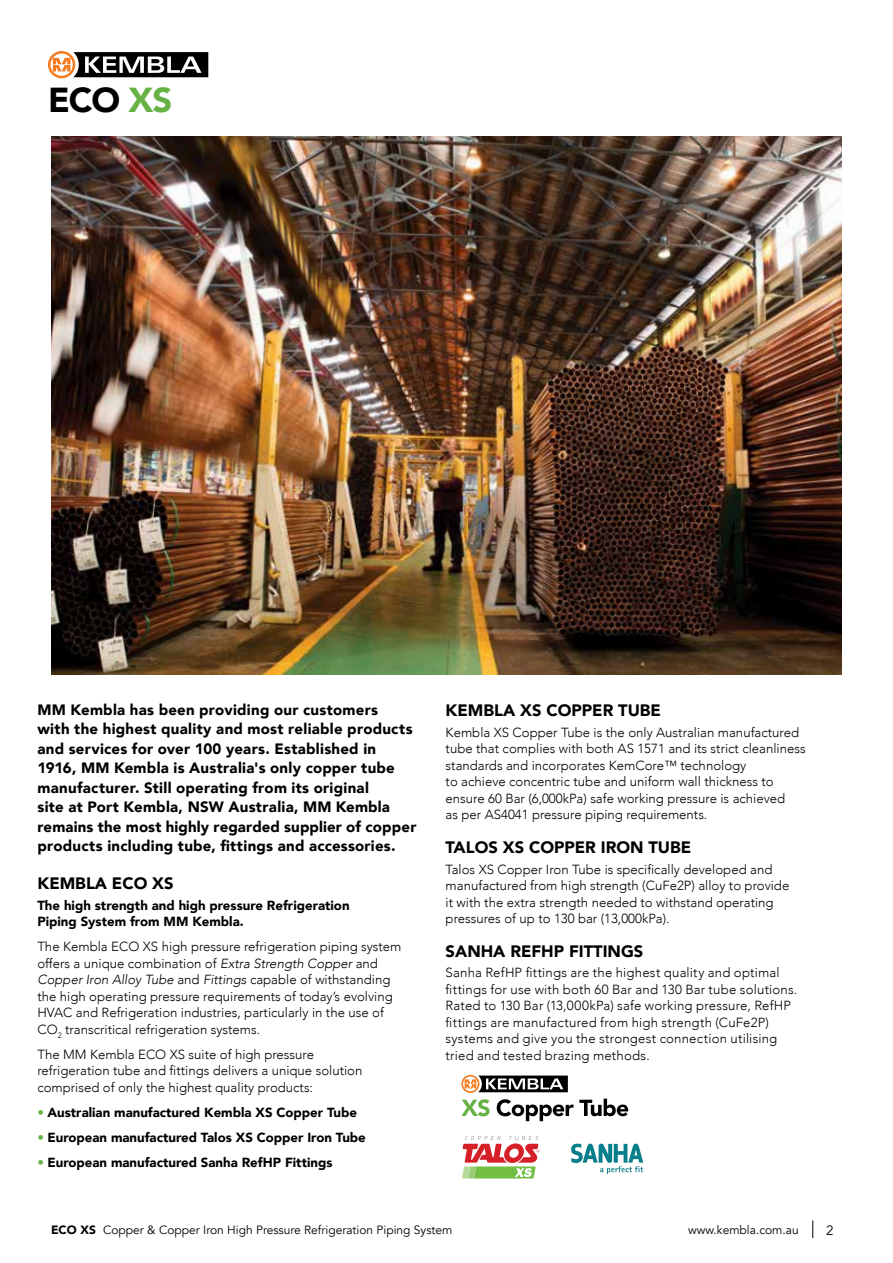
<style>
.page{position:relative;width:893px;height:1263px;background:#fff}
.page>*{position:absolute;margin:0;border:0;box-sizing:border-box;transform-origin:0 0}
.t1{font:900 34.65px "Avenir";color:#000}
.t2{font:900 16.5px "Avenir";color:#000}
.t3{font:900 15px/19.5px "Avenir";letter-spacing:.02em;color:#000}
.t4{font:13.5px "Avenir";color:#000}
.t5{font:300 13.2px/16.5px "Avenir";color:#000}
.t6{font:900 13.2px/16.5px "Avenir";color:#000}
.t7{font:12px "Avenir";color:#000}
.s1{color:#66b245}
.s2{font-size:17.25px;color:#fff}
.s3{font-style:italic}
.s4{font-weight:300;color:#66b245}
.s5{font-weight:900}
</style>
<div class="page">
<img style="left:51px;top:136px;width:791px;height:539px">
<svg style="left:48px;top:51px;width:160px;height:27px"></svg>
<svg style="left:462px;top:1136px;width:77px;height:42px"></svg>
<svg style="left:571px;top:1143px;width:72px;height:31px"></svg>
<svg style="left:812px;top:1220px;width:1px;height:18px"></svg>
<svg style="left:461px;top:1075px;width:167px;height:46px"></svg>
<h1 class="t1" style="left:48px;top:70px;width:143px">ECO <span class="s1">XS</span> <span class="s2">L</span></h1>
<p class="t3" style="left:37px;top:699px;width:381px">MM Kembla has been providing our customers<br>with the highest quality and most reliable products and services for over 100 years. Established in 1916, MM Kembla is Australia's only copper tube manufacturer. Still operating from its original<br>site at Port Kembla, NSW Australia, MM Kembla remains the most highly regarded supplier of copper products including tube, fittings and accessories.</p>
<p class="t2" style="left:37px;top:869px;width:138px">KEMBLA ECO XS</p>
<p class="t6" style="left:37px;top:896px;width:314px">The high strength and high pressure Refrigeration<br>Piping System from MM Kembla.</p>
<p class="t5" style="left:37px;top:938px;width:366px">The Kembla ECO XS high pressure refrigeration piping system offers a unique combination of <span class="s3">Extra Strength Copper</span> and <span class="s3">Copper Iron Alloy Tube</span> and <span class="s3">Fittings</span> capable of withstanding the high operating pressure requirements of today’s evolving HVAC and Refrigeration industries, particularly in the use of CO<sub>2</sub> transcritical refrigeration systems.</p>
<p class="t5" style="left:37px;top:1046px;width:327px">The MM Kembla ECO XS suite of high pressure refrigeration tube and fittings delivers a unique solution comprised of only the highest quality products:</p>
<p class="t6" style="left:37px;top:1103px;width:321px"><span class="s4">•</span> Australian manufactured Kembla XS Copper Tube</p>
<p class="t6" style="left:37px;top:1128px;width:330px"><span class="s4">•</span> European manufactured Talos XS Copper Iron Tube</p>
<p class="t6" style="left:37px;top:1153px;width:297px"><span class="s4">•</span> European manufactured Sanha RefHP Fittings</p>
<p class="t2" style="left:446px;top:696px;width:217px">KEMBLA XS COPPER TUBE</p>
<p class="t5" style="left:446px;top:724px;width:362px">Kembla XS Copper Tube is the only Australian manufactured tube that complies with both AS 1571 and its strict cleanliness standards and incorporates KemCore™ technology<br>to achieve concentric tube and uniform wall thickness to ensure 60 Bar (6,000kPa) safe working pressure is achieved<br>as per AS4041 pressure piping requirements.</p>
<p class="t2" style="left:446px;top:833px;width:247px">TALOS XS COPPER IRON TUBE</p>
<p class="t5" style="left:446px;top:861px;width:345px">Talos XS Copper Iron Tube is specifically developed and manufactured from high strength (CuFe2P) alloy to provide it with the extra strength needed to withstand operating pressures of up to 130 bar (13,000kPa).</p>
<p class="t2" style="left:446px;top:937px;width:199px">SANHA REFHP FITTINGS</p>
<p class="t5" style="left:446px;top:964px;width:353px">Sanha RefHP fittings are the highest quality and optimal fittings for use with both 60 Bar and 130 Bar tube solutions.<br>Rated to 130 Bar (13,000kPa) safe working pressure, RefHP fittings are manufactured from high strength (CuFe2P) systems and give you the strongest connection utilising tried and tested brazing methods.</p>
<p class="t7" style="left:51px;top:1223px;width:403px"><span class="s5">ECO XS</span> Copper &amp; Copper Iron High Pressure Refrigeration Piping System</p>
<p class="t7" style="left:688px;top:1223px;width:112px">www.kembla.com.au</p>
<p class="t4" style="left:826px;top:1223px;width:9px">2</p>
</div>
